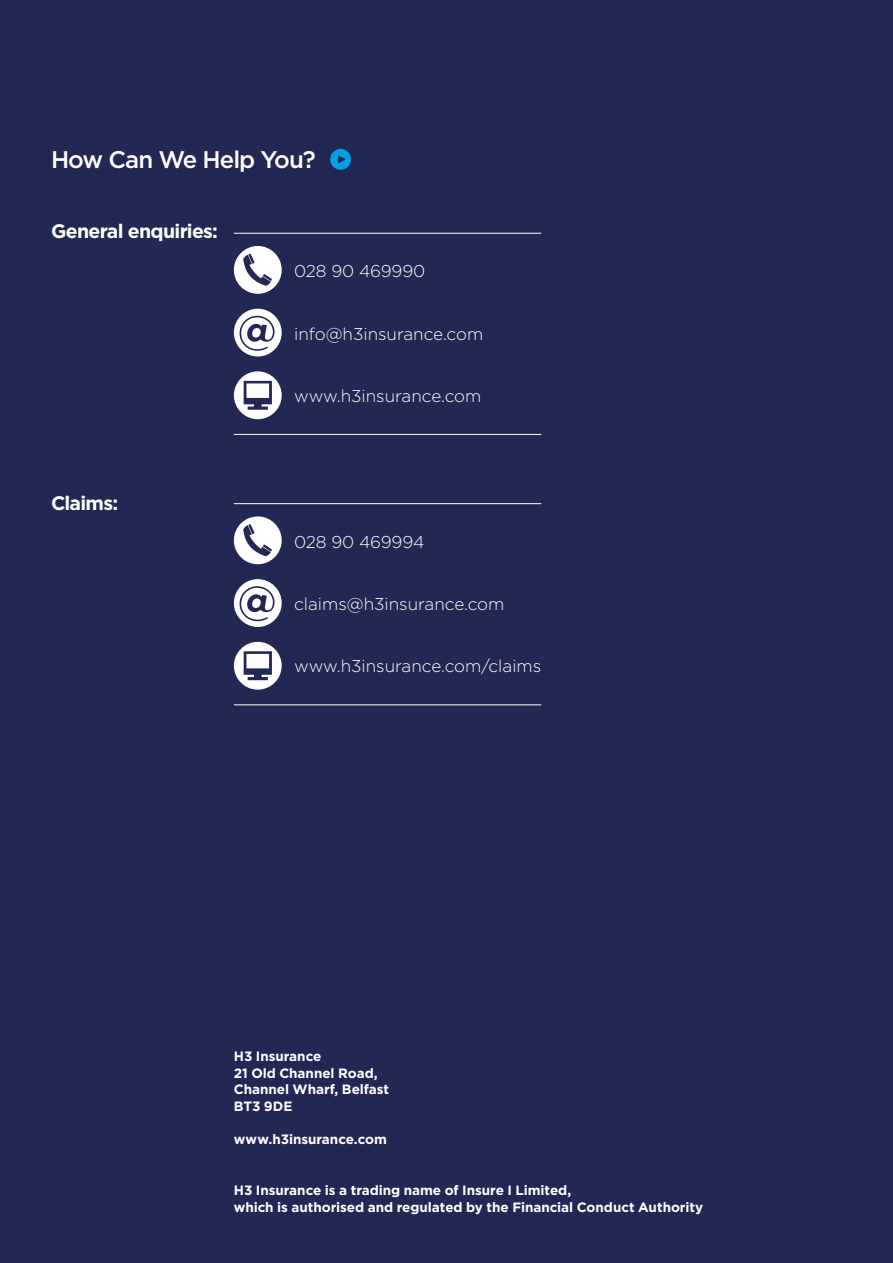
<style>
.page{position:relative;width:893px;height:1263px;background:#222854}
.page>*{position:absolute;margin:0;border:0;box-sizing:border-box;transform-origin:0 0}
.t1{font:500 24px "Gotham";letter-spacing:-.04em;color:#fff}
.t2{font:700 19.5px "Gotham";letter-spacing:-.035em;color:#fff}
.t3{font:300 17.1px "Gotham";color:#fff}
.t4{font:700 13.5px/16.5px "Gotham";letter-spacing:-.005em;color:#fff}
</style>
<div class="page">
<svg style="left:234px;top:246px;width:48px;height:48px"></svg>
<svg style="left:234px;top:309px;width:48px;height:47px"></svg>
<svg style="left:234px;top:371px;width:48px;height:48px"></svg>
<hr style="left:234px;top:434px;width:307px;height:1px;background:#fff">
<hr style="left:234px;top:233px;width:307px;height:1px;background:#fff">
<svg style="left:234px;top:516px;width:48px;height:48px"></svg>
<svg style="left:234px;top:579px;width:48px;height:48px"></svg>
<hr style="left:234px;top:704px;width:307px;height:1px;background:#fff">
<hr style="left:234px;top:503px;width:307px;height:1px;background:#fff">
<svg style="left:234px;top:642px;width:48px;height:48px"></svg>
<svg style="left:330px;top:149px;width:21px;height:21px"></svg>
<h1 class="t1" style="left:51px;top:144px;width:266px">How Can We Help You?</h1>
<h2 class="t2" style="left:51px;top:218px;width:168px">General enquiries:</h2>
<h2 class="t2" style="left:51px;top:490px;width:69px">Claims:</h2>
<p class="t3" style="left:294px;top:260px;width:133px">028 90 469990</p>
<p class="t3" style="left:294px;top:323px;width:191px">info@h3insurance.com</p>
<p class="t3" style="left:294px;top:385px;width:189px">www.h3insurance.com</p>
<p class="t3" style="left:294px;top:531px;width:132px">028 90 469994</p>
<p class="t3" style="left:294px;top:594px;width:212px">claims@h3insurance.com</p>
<p class="t3" style="left:294px;top:655px;width:249px">www.h3insurance.com/claims</p>
<p class="t4" style="left:234px;top:1048px;width:157px">H3 Insurance<br>21 Old Channel Road,<br>Channel Wharf, Belfast<br>BT3 9DE</p>
<p class="t4" style="left:234px;top:1131px;width:154px">www.h3insurance.com</p>
<p class="t4" style="left:234px;top:1182px;width:471px">H3 Insurance is a trading name of Insure I Limited,<br>which is authorised and regulated by the Financial Conduct Authority</p>
</div>
